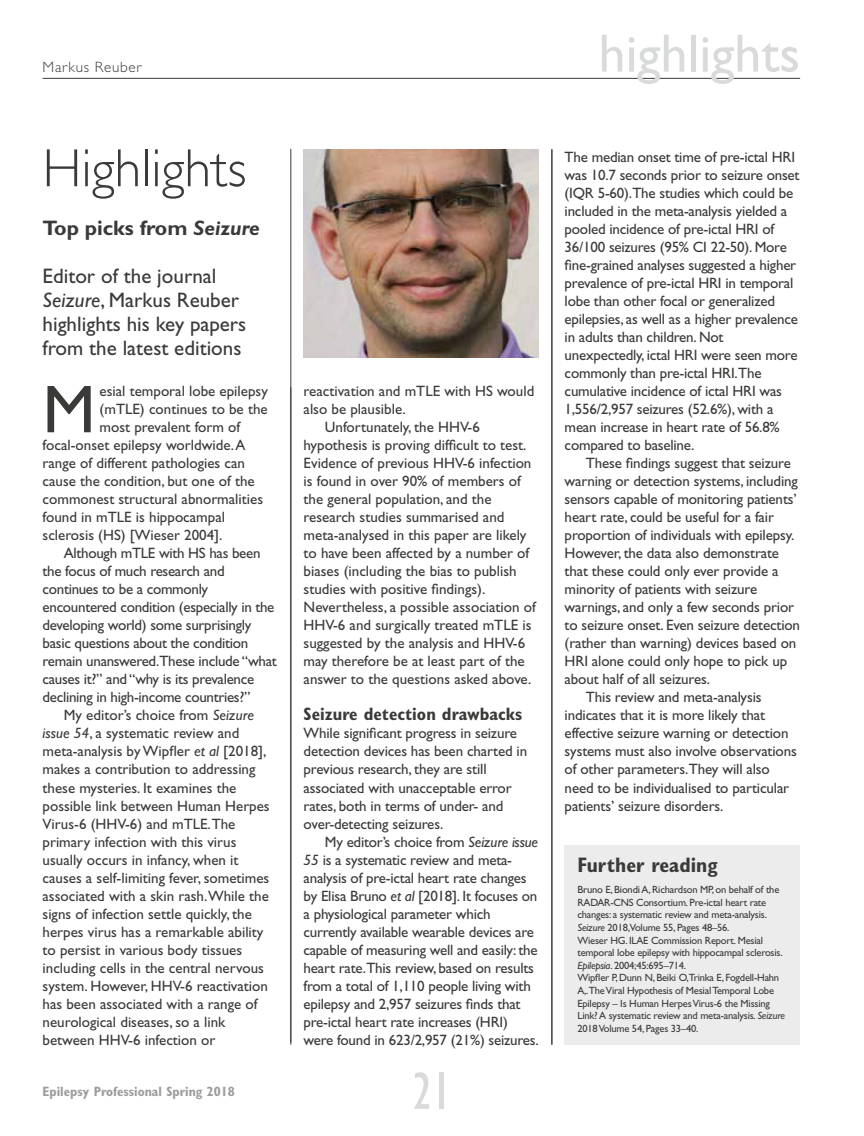
<style>
.page{position:relative;width:864px;height:1136px;background:#fff}
.page>*{position:absolute;margin:0;border:0;box-sizing:border-box;transform-origin:0 0}
.t1{font:67.8px "Gill Sans Std";color:#3a3a39}
.t2{font:54px "Gill Sans Std";color:#d9dada}
.t3{font:300 54px "Gill Sans Std";color:#3a3a39}
.t4{font:condensed 54px "Gill Sans Std";color:#d9dada}
.t5{font:21px/24px "Gill Sans Std";color:#3a3a39}
.t6{font:700 21px "Gill Sans Std";color:#3a3a39}
.t7{font:700 condensed 21px "Gill Sans Std";color:#3a3a39}
.t8{font:700 condensed 18px "Gill Sans Std";color:#3a3a39}
.t9{font:15px/18px "Gill Sans Std";letter-spacing:-.01em;color:#3a3a39}
.t10{font:300 15px "Gill Sans Std";letter-spacing:.05em;color:#3a3a39}
.t11{font:700 14.85px/17.7px "Gill Sans Std";color:#000}
.t12{font:700 condensed 13.5px "Gill Sans Std";color:#9c9c9d}
.t13{font:10.5px/12.6px "Gill Sans Std";letter-spacing:-.02em;color:#3a3a39}
.s1{font-style:italic}
.s2{font-weight:400}
</style>
<div class="page">
<hr style="left:290px;top:149px;width:1px;height:895px;background:#3a3a39">
<div style="left:564px;top:844px;width:235px;height:200px;background:#ececec"></div>
<hr style="left:551px;top:149px;width:1px;height:895px;background:#3a3a39">
<hr style="left:43px;top:78px;width:756px;height:1px;background:#3a3a39">
<img style="left:304px;top:149px;width:234px;height:209px">
<p class="t10" style="left:43px;top:58px;width:100px">Markus Reuber</p>
<h2 class="t3" style="left:43px;top:138px;width:205px">Highlights</h2>
<h3 class="t6" style="left:43px;top:215px;width:219px">Top picks from <span class="s1">Seizure</span></h3>
<h3 class="t5" style="left:43px;top:264px;width:205px">Editor of the journal<br><span class="s1">Seizure</span>, Markus Reuber highlights his key papers from the latest editions</h3>
<p class="t11" style="left:1px;top:298px;width:251px"><span class="s2">isit</span> www.seizure-journal.com <span class="s2">or email </span>sheffield.ac.uk</p>
<h1 class="t1" style="left:43px;top:370px;width:54px">M</h1>
<p class="t9" style="left:100px;top:382px;width:170px">esial temporal lobe epilepsy</p>
<p class="t9" style="left:100px;top:400px;width:169px">(mTLE) continues to be the</p>
<p class="t9" style="left:100px;top:418px;width:142px">most prevalent form of</p>
<p class="t9" style="left:43px;top:436px;width:204px">focal-onset epilepsy worldwide. A</p>
<p class="t9" style="left:43px;top:454px;width:204px">range of different pathologies can</p>
<p class="t9" style="left:43px;top:472px;width:213px">cause the condition, but one of the</p>
<p class="t9" style="left:43px;top:490px;width:222px">commonest structural abnormalities</p>
<p class="t9" style="left:43px;top:508px;width:184px">found in mTLE is hippocampal</p>
<p class="t9" style="left:43px;top:526px;width:181px">sclerosis (HS) [Wieser 2004].</p>
<p class="t9" style="left:64px;top:544px;width:198px">Although mTLE with HS has been</p>
<p class="t9" style="left:43px;top:562px;width:183px">the focus of much research and</p>
<p class="t9" style="left:43px;top:580px;width:167px">continues to be a commonly</p>
<p class="t9" style="left:43px;top:598px;width:233px">encountered condition (especially in the</p>
<p class="t9" style="left:43px;top:616px;width:210px">developing world) some surprisingly</p>
<p class="t9" style="left:43px;top:634px;width:207px">basic questions about the condition</p>
<p class="t9" style="left:43px;top:652px;width:236px">remain unanswered.These include “what</p>
<p class="t9" style="left:43px;top:670px;width:213px">causes it?” and “why is its prevalence</p>
<p class="t9" style="left:43px;top:688px;width:209px">declining in high-income countries?”</p>
<p class="t9" style="left:64px;top:706px;width:191px">My editor’s choice from <span class="s1">Seizure</span></p>
<p class="t9" style="left:43px;top:724px;width:198px"><span class="s1">issue 54</span>, a systematic review and</p>
<p class="t9" style="left:43px;top:742px;width:225px">meta-analysis by Wipfler <span class="s1">et al</span> [2018],</p>
<p class="t9" style="left:43px;top:760px;width:214px">makes a contribution to addressing</p>
<p class="t9" style="left:43px;top:778px;width:195px">these mysteries. It examines the</p>
<p class="t9" style="left:43px;top:796px;width:228px">possible link between Human Herpes</p>
<p class="t9" style="left:43px;top:814px;width:194px">Virus-6 (HHV-6) and mTLE.The</p>
<p class="t9" style="left:43px;top:832px;width:195px">primary infection with this virus</p>
<p class="t9" style="left:43px;top:850px;width:197px">usually occurs in infancy, when it</p>
<p class="t9" style="left:43px;top:868px;width:228px">causes a self-limiting fever, sometimes</p>
<p class="t9" style="left:43px;top:886px;width:228px">associated with a skin rash.While the</p>
<p class="t9" style="left:43px;top:904px;width:211px">signs of infection settle quickly, the</p>
<p class="t9" style="left:43px;top:922px;width:222px">herpes virus has a remarkable ability</p>
<p class="t9" style="left:43px;top:940px;width:201px">to persist in various body tissues</p>
<p class="t9" style="left:43px;top:958px;width:223px">including cells in the central nervous</p>
<p class="t9" style="left:43px;top:976px;width:227px">system. However, HHV-6 reactivation</p>
<p class="t9" style="left:43px;top:994px;width:216px">has been associated with a range of</p>
<p class="t9" style="left:43px;top:1012px;width:184px">neurological diseases, so a link</p>
<p class="t9" style="left:43px;top:1030px;width:174px">between HHV-6 infection or</p>
<p class="t12" style="left:43px;top:1083px;width:194px">Epilepsy Professional Spring 2018</p>
<h2 class="t2" style="left:598px;top:22px;width:203px">highlights</h2>
<p class="t9" style="left:303px;top:382px;width:232px">reactivation and mTLE with HS would</p>
<p class="t9" style="left:303px;top:400px;width:104px">also be plausible.</p>
<p class="t9" style="left:325px;top:418px;width:156px">Unfortunately, the HHV-6</p>
<p class="t9" style="left:303px;top:436px;width:224px">hypothesis is proving difficult to test.</p>
<p class="t9" style="left:303px;top:454px;width:229px">Evidence of previous HHV-6 infection</p>
<p class="t9" style="left:303px;top:472px;width:219px">is found in over 90% of members of</p>
<p class="t9" style="left:303px;top:490px;width:189px">the general population, and the</p>
<p class="t9" style="left:303px;top:508px;width:202px">research studies summarised and</p>
<p class="t9" style="left:303px;top:526px;width:224px">meta-analysed in this paper are likely</p>
<p class="t9" style="left:303px;top:544px;width:227px">to have been affected by a number of</p>
<p class="t9" style="left:303px;top:562px;width:214px">biases (including the bias to publish</p>
<p class="t9" style="left:303px;top:580px;width:183px">studies with positive findings).</p>
<p class="t9" style="left:303px;top:598px;width:234px">Nevertheless, a possible association of</p>
<p class="t9" style="left:303px;top:616px;width:229px">HHV-6 and surgically treated mTLE is</p>
<p class="t9" style="left:303px;top:634px;width:223px">suggested by the analysis and HHV-6</p>
<p class="t9" style="left:303px;top:652px;width:222px">may therefore be at least part of the</p>
<p class="t9" style="left:303px;top:670px;width:229px">answer to the questions asked above.</p>
<p class="t8" style="left:303px;top:703px;width:220px">Seizure detection drawbacks</p>
<p class="t9" style="left:303px;top:724px;width:225px">While significant progress in seizure detection devices has been charted in previous research, they are still associated with unacceptable error rates, both in terms of under- and over-detecting seizures.</p>
<p class="t9" style="left:303px;top:832px;width:236px;text-indent:21px">My editor’s choice from <span class="s1">Seizure issue 55</span> is a systematic review and meta&shy;analysis of pre-ictal heart rate changes by Elisa Bruno <span class="s1">et al</span> [2018]. It focuses on a physiological parameter which currently available wearable devices are capable of measuring well and easily: the heart rate.This review, based on results from a total of 1,110 people living with epilepsy and 2,957 seizures finds that pre-ictal heart rate increases (HRI) were found in 623/2,957 (21%) seizures.</p>
<h2 class="t4" style="left:412px;top:1061px;width:41px">21</h2>
<p class="t9" style="left:564px;top:148px;width:236px">The median onset time of pre-ictal HRI was 10.7 seconds prior to seizure onset (IQR 5-60).The studies which could be included in the meta-analysis yielded a pooled incidence of pre-ictal HRI of 36/100 seizures (95% CI 22-50). More fine-grained analyses suggested a higher prevalence of pre-ictal HRI in temporal lobe than other focal or generalized epilepsies, as well as a higher prevalence in adults than children. Not unexpectedly, ictal HRI were seen more commonly than pre-ictal HRI.The cumulative incidence of ictal HRI was 1,556/2,957 seizures (52.6%), with a mean increase in heart rate of 56.8% compared to baseline.</p>
<p class="t9" style="left:585px;top:454px;width:206px">These findings suggest that seizure</p>
<p class="t9" style="left:564px;top:472px;width:235px">warning or detection systems, including</p>
<p class="t9" style="left:564px;top:490px;width:233px">sensors capable of monitoring patients’</p>
<p class="t9" style="left:564px;top:508px;width:211px">heart rate, could be useful for a fair</p>
<p class="t9" style="left:564px;top:526px;width:231px">proportion of individuals with epilepsy.</p>
<p class="t9" style="left:564px;top:544px;width:216px">However, the data also demonstrate</p>
<p class="t9" style="left:564px;top:562px;width:215px">that these could only ever provide a</p>
<p class="t9" style="left:564px;top:580px;width:194px">minority of patients with seizure</p>
<p class="t9" style="left:564px;top:598px;width:231px">warnings, and only a few seconds prior</p>
<p class="t9" style="left:564px;top:616px;width:237px">to seizure onset. Even seizure detection</p>
<p class="t9" style="left:564px;top:634px;width:233px">(rather than warning) devices based on</p>
<p class="t9" style="left:564px;top:652px;width:224px">HRI alone could only hope to pick up</p>
<p class="t9" style="left:564px;top:670px;width:147px">about half of all seizures.</p>
<p class="t9" style="left:585px;top:688px;width:177px">This review and meta-analysis</p>
<p class="t9" style="left:564px;top:706px;width:202px">indicates that it is more likely that</p>
<p class="t9" style="left:564px;top:724px;width:225px">effective seizure warning or detection</p>
<p class="t9" style="left:564px;top:742px;width:233px">systems must also involve observations</p>
<p class="t9" style="left:564px;top:760px;width:206px">of other parameters.They will also</p>
<p class="t9" style="left:564px;top:778px;width:226px">need to be individualised to particular</p>
<p class="t9" style="left:564px;top:796px;width:160px">patients’ seizure disorders.</p>
<h3 class="t7" style="left:577px;top:852px;width:141px">Further reading</h3>
<p class="t13" style="left:577px;top:883px;width:209px">Bruno E, Biondi A, Richardson MP, on behalf of the RADAR-CNS Consortium. Pre-ictal heart rate changes: a systematic review and meta-analysis.<br><span class="s1">Seizure</span> 2018,Volume 55, Pages 48–56.<br>Wieser HG. ILAE Commission Report. Mesial temporal lobe epilepsy with hippocampal sclerosis.<br><span class="s1">Epilepsia</span>. 2004;45:695–714.<br>Wipfler P, Dunn N, Beiki O,Trinka E, Fogdell-Hahn A,.The Viral Hypothesis of Mesial Temporal Lobe Epilepsy – Is Human Herpes Virus-6 the Missing Link? A systematic review and meta-analysis. <span class="s1">Seizure </span>2018 Volume 54, Pages 33–40.</p>
</div>
